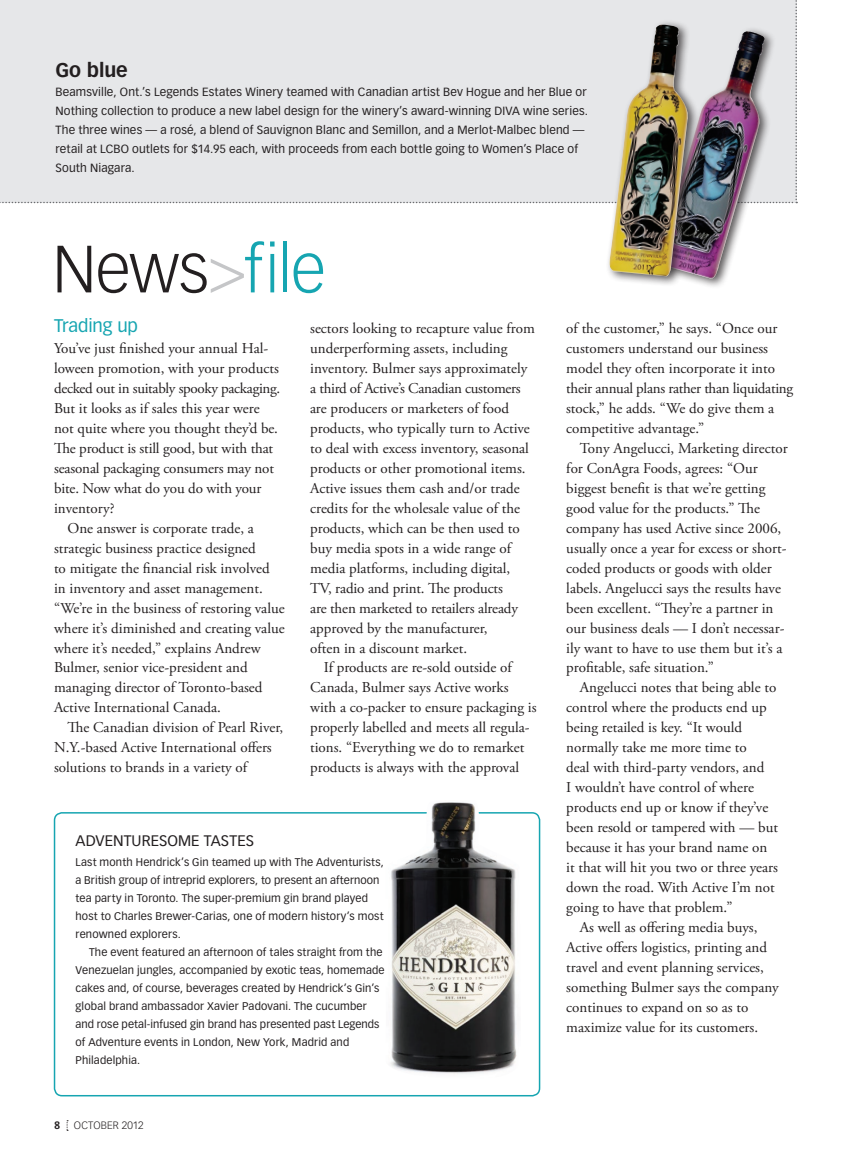
<style>
.page{position:relative;width:851px;height:1161px;background:#fff}
.page>*{position:absolute;margin:0;border:0;box-sizing:border-box;transform-origin:0 0}
.t1{font:300 65.55px "Vectora LT Std";letter-spacing:-.015em;color:#231f20}
.NEWS_flash_head{font:700 19.5px "Vectora LT Std";letter-spacing:-.005em;color:#231f20}
.News_Head_Top_of_pag{font:18px "Vectora LT Std";letter-spacing:-.01em;color:#16a5b1}
.Body{font:15px/20px "Adobe Garamond Pro";color:#231f20}
.SIDEBAR_Head{font:15px "Vectora LT Std";letter-spacing:.01em;color:#231f20}
.NEWS_flash{font:11.7px/19px "Vectora LT Std";letter-spacing:.015em;color:#231f20}
.Sidebar_text{font:10.95px/18px "Vectora LT Std";letter-spacing:.015em;color:#231f20}
.t2{font:300 10.5px "Vectora LH";letter-spacing:.015em;color:#231f20}
.t3{font:700 10.5px "Vectora LH";color:#231f20}
.s1{color:#c5c6c8}
.s2{color:#16a5b1}
</style>
<div class="page">
<div style="left:0;top:0;width:797px;height:203px;background:#e6e7e9"></div>
<div style="left:654px;top:26px;width:122px;height:263px;background:#231f20;opacity:.75"></div>
<img style="left:699px;top:31px;width:66px;height:250px">
<div style="left:605px;top:19px;width:94px;height:268px;background:#231f20;opacity:.75"></div>
<img style="left:608px;top:25px;width:82px;height:252px">
<div style="left:54px;top:812px;width:486px;height:284px;border:2px solid #16a5b1;border-radius:8px"></div>
<img style="left:385px;top:802px;width:138px;height:272px">
<p class="NEWS_flash_head" style="left:56px;top:58px;width:74px">Go blue</p>
<p class="NEWS_flash" style="left:56px;top:82px;width:534px">Beamsville, Ont.’s Legends Estates Winery teamed with Canadian artist Bev Hogue and her Blue or Nothing collection to produce a new label design for the winery’s award-winning DIVA wine series.<br>The three wines — a rosé, a blend of Sauvignon Blanc and Semillon, and a Merlot-Malbec blend — retail at LCBO outlets for $14.95 each, with proceeds from each bottle going to Women’s Place of South Niagara.</p>
<p class="t1" style="left:52px;top:231px;width:275px">News<span class="s1">&gt;</span> <span class="s2">file</span></p>
<p class="News_Head_Top_of_pag" style="left:54px;top:315px;width:85px">Trading up</p>
<p class="Body" style="left:54px;top:339px;width:228px">You’ve just finished your annual Hal&shy;loween promotion, with your products decked out in suitably spooky packaging.<br>But it looks as if sales this year were not quite where you thought they’d be.<br>The product is still good, but with that seasonal packaging consumers may not bite. Now what do you do with your inventory?</p>
<p class="Body" style="left:54px;top:519px;width:232px;text-indent:14px">One answer is corporate trade, a strategic business practice designed<br>to mitigate the financial risk involved in inventory and asset management. “We’re in the business of restoring value where it’s diminished and creating value where it’s needed,” explains Andrew Bulmer, senior vice-president and managing director of Toronto-based Active International Canada.</p>
<p class="Body" style="left:54px;top:718px;width:231px;text-indent:14px">The Canadian division of Pearl River,<br>N.Y.-based Active International offers solutions to brands in a variety of</p>
<p class="Body" style="left:310px;top:319px;width:226px">sectors looking to recapture value from underperforming assets, including inventory. Bulmer says approximately a third of Active’s Canadian customers are producers or marketers of food products, who typically turn to Active to deal with excess inventory, seasonal products or other promotional items.<br>Active issues them cash and/or trade credits for the wholesale value of the products, which can be then used to buy media spots in a wide range of media platforms, including digital, TV, radio and print. The products<br>are then marketed to retailers already approved by the manufacturer,<br>often in a discount market.</p>
<p class="Body" style="left:310px;top:658px;width:228px;text-indent:14px">If products are re-sold outside of Canada, Bulmer says Active works with a co-packer to ensure packaging is properly labelled and meets all regula&shy;tions. “Everything we do to remarket products is always with the approval</p>
<p class="SIDEBAR_Head" style="left:75px;top:831px;width:180px">ADVENTURESOME TASTES</p>
<p class="Sidebar_text" style="left:75px;top:853px;width:310px">Last month Hendrick’s Gin teamed up with The Adventurists, a British group of intreprid explorers, to present an afternoon tea party in Toronto. The super-premium gin brand played host to Charles Brewer-Carias, one of modern history’s most renowned explorers.</p>
<p class="Sidebar_text" style="left:75px;top:943px;width:311px;text-indent:14px">The event featured an afternoon of tales straight from the Venezuelan jungles, accompanied by exotic teas, homemade cakes and, of course, beverages created by Hendrick’s Gin’s global brand ambassador Xavier Padovani. The cucumber and rose petal-infused gin brand has presented past Legends of Adventure events in London, New York, Madrid and Philadelphia.</p>
<p class="t3" style="left:54px;top:1119px;width:8px">8</p>
<p class="t2" style="left:74px;top:1119px;width:71px">OCTOBER 2012</p>
<p class="Body" style="left:566px;top:319px;width:228px">of the customer,” he says. “Once our customers understand our business model they often incorporate it into their annual plans rather than liquidating stock,” he adds. “We do give them a competitive advantage.”</p>
<p class="Body" style="left:566px;top:439px;width:223px;text-indent:14px">Tony Angelucci, Marketing director for ConAgra Foods, agrees: “Our biggest benefit is that we’re getting good value for the products.” The company has used Active since 2006, usually once a year for excess or short&shy;coded products or goods with older labels. Angelucci says the results have been excellent. “They’re a partner in our business deals — I don’t necessar&shy;ily want to have to use them but it’s a profitable, safe situation.”</p>
<p class="Body" style="left:566px;top:678px;width:213px;text-indent:14px">Angelucci notes that being able to control where the products end up being retailed is key. “It would normally take me more time to<br>deal with third-party vendors, and<br>I wouldn’t have control of where products end up or know if they’ve been resold or tampered with — but because it has your brand name on it that will hit you two or three years down the road. With Active I’m not going to have that problem.”</p>
<p class="Body" style="left:566px;top:918px;width:214px;text-indent:14px">As well as offering media buys, Active offers logistics, printing and travel and event planning services, something Bulmer says the company continues to expand on so as to maximize value for its customers.</p>
</div>
